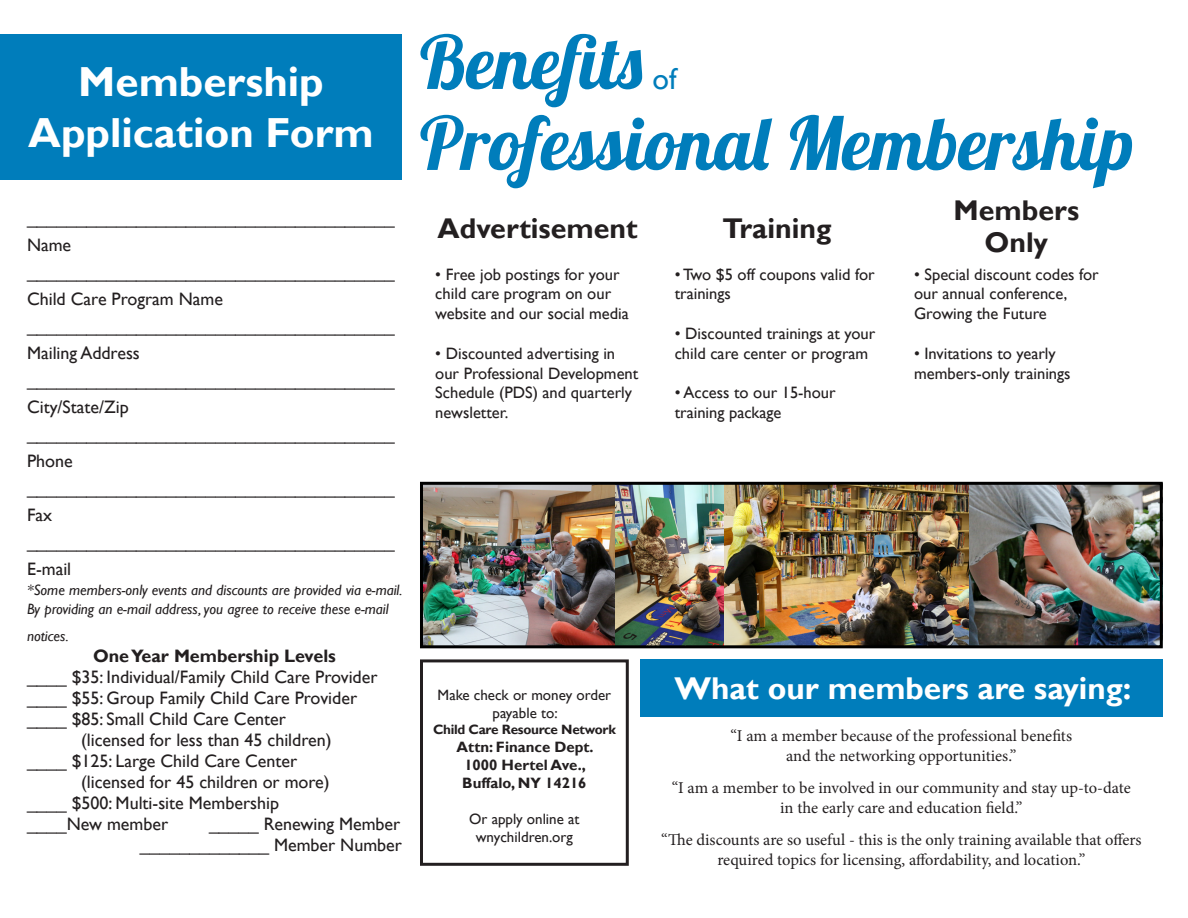
<style>
.page{position:relative;width:1188px;height:918px;background:#fff}
.page>*{position:absolute;margin:0;border:0;box-sizing:border-box;transform-origin:0 0}
.t1{font:73.5px "Lobster 1.4";color:#007dbb}
.t2{font:700 42px "Gill Sans";color:#fff}
.t3{font:700 31.5px "Gill Sans";color:#fff}
.t4{font:30px "Gill Sans";color:#007dbb}
.t5{font:700 28.5px "Gill Sans";color:#231f20}
.t6{font:18px "Gill Sans";color:#231f20}
.t7{font:700 18px "Gill Sans";color:#231f20}
.t8{font:16.5px/19.8px "Gill Sans";color:#231f20}
.t9{font:16.5px/19.8px "Minion Pro";letter-spacing:-.005em;color:#231f20;text-align:center}
.t10{font:italic 15px/19.5px "Gill Sans";color:#231f20}
.t11{font:15px "Gill Sans";color:#231f20}
.t12{font:700 15px "Gill Sans";color:#231f20}
.t13{font:700 13.5px "Gill Sans";letter-spacing:-.02em;color:#231f20}
</style>
<div class="page">
<div style="left:0;top:34px;width:402px;height:146px;background:#007dbb"></div>
<img style="left:424px;top:486px;width:735px;height:158px">
<div style="left:420px;top:482px;width:743px;height:166px;border:3px solid #000"></div>
<div style="left:640px;top:659px;width:523px;height:58px;background:#007dbb"></div>
<div style="left:420px;top:659px;width:209px;height:207px;border:3px solid #231f20"></div>
<p class="t2" style="left:78px;top:57px;width:247px">Membership</p>
<p class="t2" style="left:28px;top:107px;width:347px">Application Form</p>
<p class="t6" style="left:27px;top:208px;width:369px">_____________________________________</p>
<p class="t6" style="left:27px;top:235px;width:46px">Name</p>
<p class="t6" style="left:27px;top:262px;width:369px">_____________________________________</p>
<p class="t6" style="left:27px;top:289px;width:198px">Child Care Program Name</p>
<p class="t6" style="left:27px;top:316px;width:369px">_____________________________________</p>
<p class="t6" style="left:27px;top:343px;width:114px">Mailing Address</p>
<p class="t6" style="left:27px;top:370px;width:369px">_____________________________________</p>
<p class="t6" style="left:27px;top:397px;width:103px">City/State/Zip</p>
<p class="t6" style="left:27px;top:424px;width:369px">_____________________________________</p>
<p class="t6" style="left:27px;top:451px;width:47px">Phone</p>
<p class="t6" style="left:27px;top:478px;width:369px">_____________________________________</p>
<p class="t6" style="left:27px;top:505px;width:27px">Fax</p>
<p class="t6" style="left:27px;top:532px;width:369px">_____________________________________</p>
<p class="t6" style="left:27px;top:559px;width:46px">E-mail</p>
<p class="t10" style="left:27px;top:580px;width:377px">*Some members-only events and discounts are provided via e-mail.<br>By providing an e-mail address, you agree to receive these e-mail</p>
<p class="t10" style="left:27px;top:627px;width:43px">notices.</p>
<p class="t7" style="left:93px;top:645px;width:244px">One Year Membership Levels</p>
<p class="t6" style="left:27px;top:667px;width:352px">____ $35: Individual/Family Child Care Provider</p>
<p class="t6" style="left:27px;top:688px;width:332px">____ $55: Group Family Child Care Provider</p>
<p class="t6" style="left:27px;top:709px;width:261px">____ $85: Small Child Care Center</p>
<p class="t6" style="left:81px;top:730px;width:252px">(licensed for less than 45 children)</p>
<p class="t6" style="left:27px;top:751px;width:272px">____ $125: Large Child Care Center</p>
<p class="t6" style="left:81px;top:772px;width:250px">(licensed for 45 children or more)</p>
<p class="t6" style="left:27px;top:793px;width:254px">____ $500: Multi-site Membership</p>
<p class="t6" style="left:27px;top:814px;width:143px">____New member</p>
<p class="t6" style="left:209px;top:814px;width:193px">_____ Renewing Member</p>
<p class="t6" style="left:140px;top:835px;width:264px">_____________ Member Number</p>
<p class="t1" style="left:420px;top:15px;width:224px">Benefits</p>
<p class="t1" style="left:420px;top:96px;width:715px">Professional Membership</p>
<p class="t4" style="left:652px;top:61px;width:26px">of</p>
<p class="t5" style="left:437px;top:212px;width:202px">Advertisement</p>
<p class="t8" style="left:435px;top:264px;width:195px">• Free job postings for your child care program on our website and our social media</p>
<p class="t8" style="left:435px;top:344px;width:205px">• Discounted advertising in our Professional Development<br>Schedule (PDS) and quarterly newsletter.</p>
<p class="t5" style="left:723px;top:212px;width:110px">Training</p>
<p class="t8" style="left:675px;top:264px;width:202px">• Two $5 off coupons valid for trainings</p>
<p class="t8" style="left:675px;top:324px;width:202px">• Discounted trainings at your child care center or program</p>
<p class="t8" style="left:675px;top:383px;width:163px">• Access to our 15-hour</p>
<p class="t8" style="left:675px;top:403px;width:108px">training package</p>
<p class="t5" style="left:954px;top:193px;width:127px">Members</p>
<p class="t5" style="left:985px;top:225px;width:65px">Only</p>
<p class="t8" style="left:914px;top:264px;width:186px">• Special discount codes for our annual conference,</p>
<p class="t8" style="left:914px;top:304px;width:134px">Growing the Future</p>
<p class="t8" style="left:914px;top:344px;width:143px">• Invitations to yearly</p>
<p class="t8" style="left:914px;top:363px;width:158px">members-only trainings</p>
<p class="t11" style="left:438px;top:687px;width:175px">Make check or money order</p>
<p class="t11" style="left:493px;top:705px;width:66px">payable to:</p>
<p class="t13" style="left:433px;top:722px;width:184px">Child Care Resource Network</p>
<p class="t12" style="left:457px;top:738px;width:139px">Attn: Finance Dept.</p>
<p class="t12" style="left:464px;top:756px;width:123px">1000 Hertel Ave.,</p>
<p class="t12" style="left:462px;top:774px;width:126px">Buffalo, NY 14216</p>
<p class="t11" style="left:469px;top:811px;width:112px">Or apply online at</p>
<p class="t11" style="left:476px;top:829px;width:99px">wnychildren.org</p>
<p class="t3" style="left:674px;top:670px;width:458px">What our members are saying:</p>
<p class="t9" style="left:731px;top:726px;width:343px">“I am a member because of the professional benefits</p>
<p class="t9" style="left:786px;top:746px;width:232px">and the networking opportunities.”</p>
<p class="t9" style="left:672px;top:778px;width:460px">“I am a member to be involved in our community and stay up-to-date</p>
<p class="t9" style="left:780px;top:798px;width:244px">in the early care and education field.”</p>
<p class="t9" style="left:661px;top:830px;width:482px">“The discounts are so useful - this is the only training available that offers required topics for licensing, affordability, and location.”</p>
</div>
